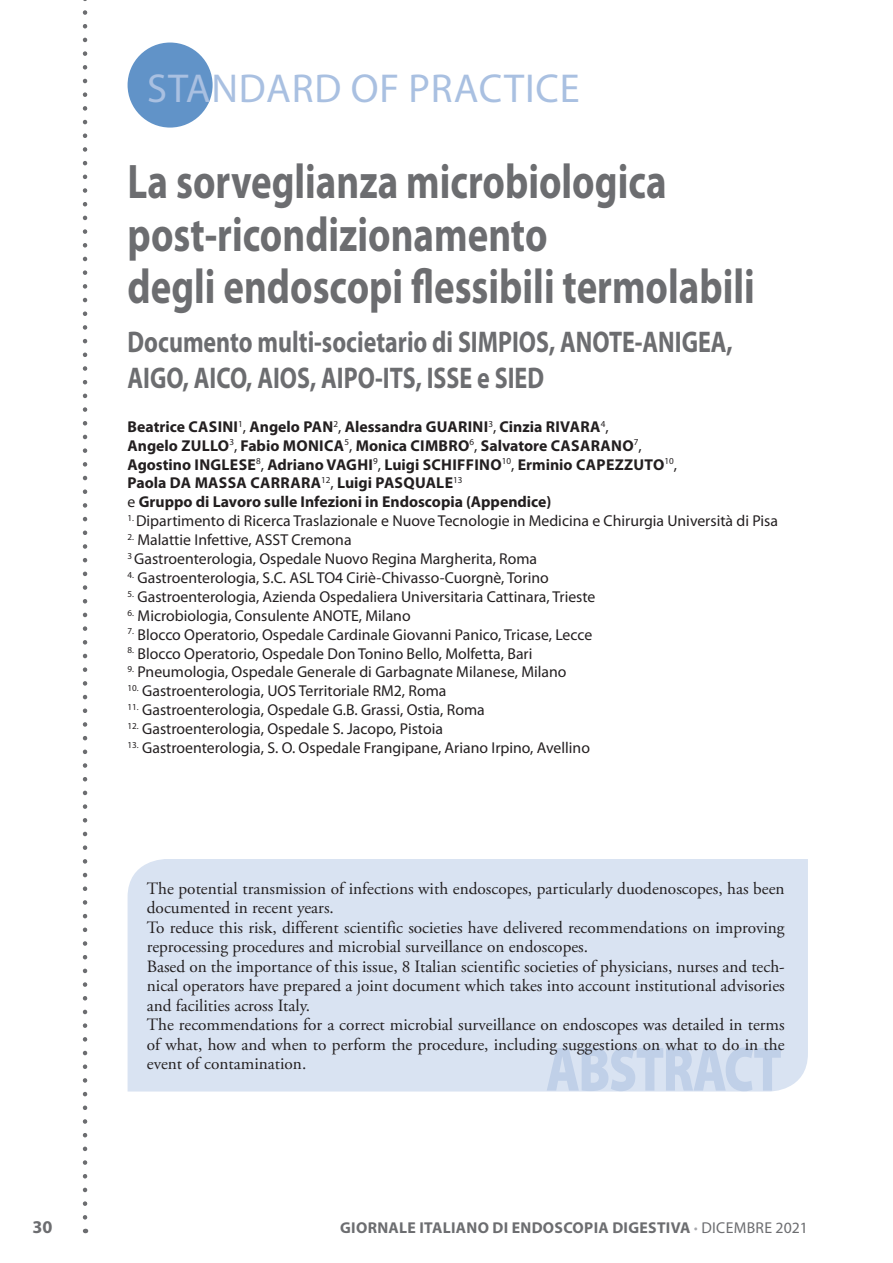
<style>
.page{position:relative;width:893px;height:1263px;background:#fff}
.page>*{position:absolute;margin:0;border:0;box-sizing:border-box;transform-origin:0 0}
.t1{font:700 48.75px/52.5px "Myriad Pro";color:#6c6d70;scale:.8 1}
.t2{font:40.5px "Myriad Pro";color:#a9c0e1}
.t3{font:700 30px/36px "Myriad Pro";color:#6c6d70;scale:.8 1}
.t4{font:700 18px "Myriad Pro";color:#6c6d70}
.t5{font:17.25px/19.5px "Adobe Garamond Pro";letter-spacing:-.015em;color:#231f20}
.t6{font:15.75px/18.9px "Myriad Pro";color:#231f20}
.t7{font:700 15.75px/18.9px "Myriad Pro";color:#231f20}
.t8{font:700 15.75px "Myriad Pro";letter-spacing:.02em;color:#6c6d70}
.t9{font:700 15.75px "Myriad Pro";letter-spacing:.02em;color:#231f20}
.t10{font:9.15px "Myriad Pro";color:#231f20}
.s1{font-weight:400}
.s2{font-size:15.75px}
.s3{color:#a8a9ad}
</style>
<div class="page">
<svg style="left:83px;top:0;width:4px;height:1233px"></svg>
<div style="left:128px;top:859px;width:680px;height:232px;background:#d9e3f2"></div>
<svg style="left:547px;top:1047px;width:234px;height:44px"></svg>
<div style="left:128px;top:43px;width:85px;height:85px;background:#6193c8;border-radius:50%"></div>
<h2 class="t2" style="left:147px;top:63px;width:47px">Standard</h2>
<h2 class="t2" style="left:351px;top:63px;width:80px">of practice</h2>
<h1 class="t1" style="left:128px;top:154px;width:786px">La sorveglianza microbiologica post-ricondizionamento<br>degli endoscopi flessibili termolabili</h1>
<h3 class="t3" style="left:128px;top:323px;width:758px">Documento multi-societario di SIMPIOS, ANOTE-ANIGEA,<br>AIGO, AICO, AIOS, AIPO-ITS, ISSE e SIED</h3>
<p class="t7" style="left:128px;top:416px;width:483px;text-indent:111px"><sup>1</sup><span class="s1">,</span> Angelo Pan <sup>2</sup><span class="s1">,</span> Alessandra Guarini <sup>3</sup><span class="s1">,</span> Cinzia Rivara<sup>4</sup><span class="s1">,<br></span>Angelo Zullo<sup>3</sup><span class="s1">,</span> Fabio Monica</p>
<p class="t7" style="left:128px;top:416px;width:80px">Beatrice Casini</p>
<p class="t7" style="left:344px;top:435px;width:227px"><sup>5</sup><span class="s1">,</span> Monica Cimb ro<sup>6</sup><span class="s1">,</span> Salvatore Casa</p>
<p class="t7" style="left:591px;top:435px;width:22px">rano</p>
<p class="t10" style="left:634px;top:437px;width:9px">7<span class="s2">,</span></p>
<p class="t7" style="left:128px;top:454px;width:82px">Agostino Inglese</p>
<p class="t7" style="left:256px;top:454px;width:82px"><sup>8</sup><span class="s1">,</span> Adriano Vag</p>
<p class="t9" style="left:357px;top:454px;width:104px">hi <sup>9</sup><span class="s1">,</span> Luigi Schiffino</p>
<p class="t7" style="left:502px;top:454px;width:95px"><sup>10</sup><span class="s1">,</span> Erminio Capezz</p>
<p class="t7" style="left:634px;top:454px;width:45px">uto <sup>10</sup><span class="s1">,</span></p>
<p class="t7" style="left:128px;top:473px;width:92px">Paola Da Massa</p>
<p class="t7" style="left:128px;top:473px;width:425px;text-indent:123px">Carrara <sup>12</sup><span class="s1">,</span> Luigi Pasquale <sup>13<br></sup><span class="s1">e</span> Gruppo di Lavoro sulle Infezioni in Endoscopia (Appendice)</p>
<p class="t6" style="left:128px;top:511px;width:652px"><sup>1.</sup> Dipartimento di Ricerca Traslazionale e Nuove Tecnologie in Medicina e Chirurgia Università di Pisa</p>
<p class="t6" style="left:128px;top:530px;width:411px"><sup>2.</sup> Malattie Infettive, ASST Cremona<br><sup>3</sup> Gastroenterologia, Ospedale Nuovo Regina Margherita, Roma</p>
<p class="t6" style="left:128px;top:568px;width:423px"><sup>4.</sup> Gastroenterologia, S.C. ASL TO4 Ciriè-Chivasso-Cuorgnè, Torino</p>
<p class="t6" style="left:128px;top:587px;width:469px"><sup>5.</sup> Gastroenterologia, Azienda Ospedaliera Universitaria Cattinara, Trieste</p>
<p class="t6" style="left:128px;top:606px;width:285px"><sup>6.</sup> Microbiologia, Consulente ANOTE, Milano</p>
<p class="t6" style="left:128px;top:625px;width:466px"><sup>7.</sup> Blocco Operatorio, Ospedale Cardinale Giovanni Panico, Tricase, Lecce</p>
<p class="t6" style="left:128px;top:644px;width:406px"><sup>8.</sup> Blocco Operatorio, Ospedale Don Tonino Bello, Molfetta, Bari</p>
<p class="t6" style="left:128px;top:662px;width:440px"><sup>9.</sup> Pneumologia, Ospedale Generale di Garbagnate Milanese, Milano</p>
<p class="t6" style="left:128px;top:681px;width:320px"><sup>10.</sup> Gastroenterologia, UOS Territoriale RM2, Roma</p>
<p class="t6" style="left:128px;top:700px;width:359px"><sup>11.</sup> Gastroenterologia, Ospedale G.B. Grassi, Ostia, Roma</p>
<p class="t6" style="left:128px;top:719px;width:317px"><sup>12.</sup> Gastroenterologia, Ospedale S. Jacopo, Pistoia</p>
<p class="t6" style="left:128px;top:738px;width:464px"><sup>13.</sup> Gastroenterologia, S. O. Ospedale Frangipane, Ariano Irpino, Avellino</p>
<p class="t5" style="left:147px;top:879px;width:639px">The potential transmission of infections with endoscopes, particularly duodenoscopes, has been documented in recent years.<br>To reduce this risk, different scientific societies have delivered recommendations on improving reprocessing procedures and microbial surveillance on endoscopes.<br>Based on the importance of this issue, 8 Italian scientific societies of physicians, nurses and tech&shy;nical operators have prepared a joint document which takes into account institutional advisories and facilities across Italy.<br>The recommendations for a correct microbial surveillance on endoscopes was detailed in terms of what, how and when to perform the procedure, including suggestions on what to do in the event of contamination.</p>
<p class="t4" style="left:33px;top:1215px;width:21px">30</p>
<p class="t8" style="left:340px;top:1217px;width:469px">Giornale Italiano di Endoscopia Digestiva <span class="s3">∙</span> <span class="s1">DICEMBRE 2021</span></p>
</div>
